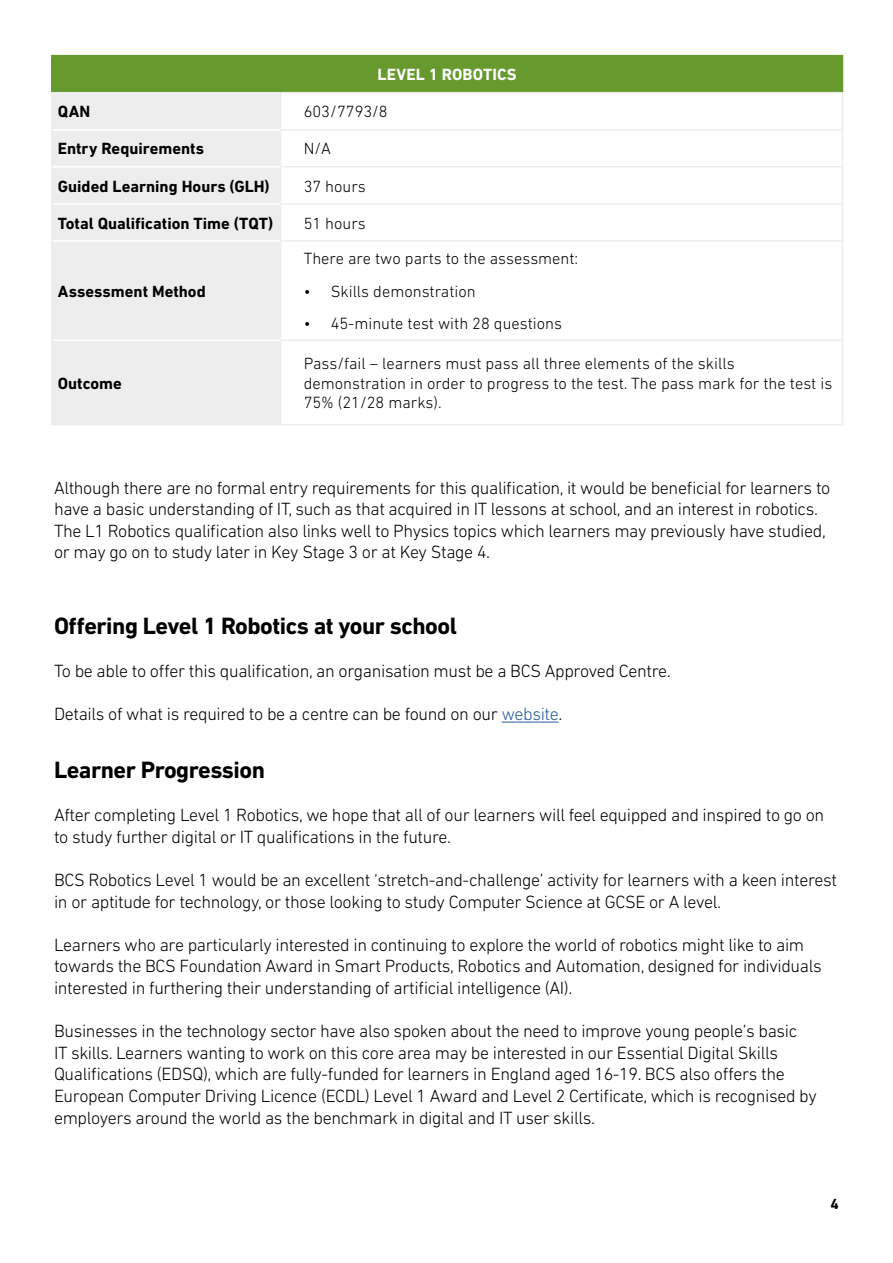
<style>
.page{position:relative;width:893px;height:1263px;background:#fff}
.page>*{position:absolute;margin:0;border:0;box-sizing:border-box;transform-origin:0 0}
.t1{font:700 24px "DIN Next LT Pro";letter-spacing:-.02em;color:#000}
.t2{font:300 18px/21.6px "DIN Next LT Pro";letter-spacing:-.02em;color:#000}
.t3{font:300 16.5px/19.8px "DIN Next LT Pro";color:#000}
.t4{font:700 16.5px "DIN Next LT Pro";color:#000}
.t5{font:700 16.5px "DIN Next LT Pro";letter-spacing:.005em;color:#fff}
.t6{font:700 15px "DIN Next LT Pro";color:#000}
.s1{color:#275b9b}
</style>
<div class="page">
<div style="left:52px;top:56px;width:790px;height:37px;background:#669a2f"></div>
<div style="left:53px;top:93px;width:227px;height:331px;background:#ededed"></div>
<hr style="left:51px;top:92px;width:230px;height:1px;background:#ededed">
<hr style="left:51px;top:93px;width:2px;height:37px;background:#ededed">
<hr style="left:281px;top:92px;width:562px;height:1px;background:#ededed">
<hr style="left:280px;top:93px;width:1px;height:36px;background:#ededed">
<hr style="left:842px;top:93px;width:1px;height:36px;background:#ededed">
<hr style="left:51px;top:130px;width:2px;height:37px;background:#ededed">
<hr style="left:280px;top:129px;width:563px;height:1px;background:#ededed">
<hr style="left:280px;top:130px;width:1px;height:36px;background:#ededed">
<hr style="left:842px;top:130px;width:1px;height:36px;background:#ededed">
<hr style="left:51px;top:167px;width:2px;height:37px;background:#ededed">
<hr style="left:280px;top:166px;width:563px;height:2px;background:#ededed">
<hr style="left:280px;top:168px;width:1px;height:35px;background:#ededed">
<hr style="left:842px;top:168px;width:1px;height:35px;background:#ededed">
<hr style="left:51px;top:204px;width:2px;height:37px;background:#ededed">
<hr style="left:280px;top:203px;width:563px;height:2px;background:#ededed">
<hr style="left:280px;top:205px;width:1px;height:35px;background:#ededed">
<hr style="left:842px;top:205px;width:1px;height:35px;background:#ededed">
<hr style="left:51px;top:241px;width:2px;height:99px;background:#ededed">
<hr style="left:280px;top:240px;width:563px;height:2px;background:#ededed">
<hr style="left:280px;top:242px;width:1px;height:98px;background:#ededed">
<hr style="left:842px;top:242px;width:1px;height:98px;background:#ededed">
<hr style="left:51px;top:340px;width:2px;height:84px;background:#ededed">
<hr style="left:280px;top:340px;width:563px;height:1px;background:#ededed">
<hr style="left:280px;top:341px;width:1px;height:83px;background:#ededed">
<hr style="left:842px;top:341px;width:1px;height:83px;background:#ededed">
<hr style="left:51px;top:424px;width:230px;height:1px;background:#ededed">
<hr style="left:281px;top:424px;width:562px;height:1px;background:#ededed">
<hr style="left:51px;top:55px;width:230px;height:1px;background:#669a2f">
<hr style="left:51px;top:56px;width:2px;height:36px;background:#669a2f">
<hr style="left:281px;top:55px;width:562px;height:1px;background:#669a2f">
<hr style="left:842px;top:56px;width:1px;height:36px;background:#669a2f">
<hr style="left:53px;top:129px;width:227px;height:1px;background:#fff">
<hr style="left:53px;top:166px;width:227px;height:2px;background:#fff">
<hr style="left:53px;top:203px;width:227px;height:2px;background:#fff">
<hr style="left:53px;top:240px;width:227px;height:2px;background:#fff">
<hr style="left:53px;top:340px;width:227px;height:1px;background:#fff">
<hr style="left:502px;top:722px;width:57px;height:1px;background:#275b9b">
<p class="t5" style="left:377px;top:65px;width:141px">LEVEL 1 ROBOTICS</p>
<p class="t4" style="left:58px;top:102px;width:34px">QAN</p>
<p class="t3" style="left:304px;top:102px;width:86px">603/7793/8</p>
<p class="t4" style="left:58px;top:139px;width:148px">Entry Requirements</p>
<p class="t3" style="left:304px;top:139px;width:29px">N/A</p>
<p class="t4" style="left:58px;top:176px;width:213px">Guided Learning Hours (GLH)</p>
<p class="t3" style="left:304px;top:176px;width:64px">37 hours</p>
<p class="t4" style="left:58px;top:213px;width:217px">Total Qualification Time (TQT)</p>
<p class="t3" style="left:304px;top:213px;width:64px">51 hours</p>
<p class="t4" style="left:58px;top:281px;width:150px">Assessment Method</p>
<p class="t4" style="left:58px;top:373px;width:66px">Outcome</p>
<p class="t3" style="left:304px;top:249px;width:276px">There are two parts to the assessment:</p>
<p class="t3" style="left:304px;top:281px;width:174px">• Skills demonstration</p>
<p class="t3" style="left:304px;top:314px;width:260px">• 45-minute test with 28 questions</p>
<p class="t3" style="left:304px;top:353px;width:530px">Pass/fail – learners must pass all three elements of the skills demonstration in order to progress to the test. The pass mark for the test is<br>75% (21/28 marks).</p>
<p class="t2" style="left:54px;top:476px;width:778px">Although there are no formal entry requirements for this qualification, it would be beneficial for learners to have a basic understanding of IT, such as that acquired in IT lessons at school, and an interest in robotics.<br>The L1 Robotics qualification also links well to Physics topics which learners may previously have studied, or may go on to study later in Key Stage 3 or at Key Stage 4.</p>
<h1 class="t1" style="left:54px;top:612px;width:405px">Offering Level 1 Robotics at your school</h1>
<p class="t2" style="left:54px;top:660px;width:618px">To be able to offer this qualification, an organisation must be a BCS Approved Centre.</p>
<p class="t2" style="left:54px;top:703px;width:510px">Details of what is required to be a centre can be found on our <span class="s1">website</span>.</p>
<h1 class="t1" style="left:54px;top:756px;width:213px">Learner Progression</h1>
<p class="t2" style="left:54px;top:804px;width:772px">After completing Level 1 Robotics, we hope that all of our learners will feel equipped and inspired to go on to study further digital or IT qualifications in the future.</p>
<p class="t2" style="left:54px;top:869px;width:785px">BCS Robotics Level 1 would be an excellent ‘stretch-and-challenge’ activity for learners with a keen interest in or aptitude for technology, or those looking to study Computer Science at GCSE or A level.</p>
<p class="t2" style="left:54px;top:933px;width:769px">Learners who are particularly interested in continuing to explore the world of robotics might like to aim towards the BCS Foundation Award in Smart Products, Robotics and Automation, designed for individuals interested in furthering their understanding of artificial intelligence (AI).</p>
<p class="t2" style="left:54px;top:1020px;width:764px">Businesses in the technology sector have also spoken about the need to improve young people’s basic<br>IT skills. Learners wanting to work on this core area may be interested in our Essential Digital Skills Qualifications (EDSQ), which are fully-funded for learners in England aged 16-19. BCS also offers the European Computer Driving Licence (ECDL) Level 1 Award and Level 2 Certificate, which is recognised by employers around the world as the benchmark in digital and IT user skills.</p>
<p class="t6" style="left:831px;top:1195px;width:10px">4</p>
</div>
